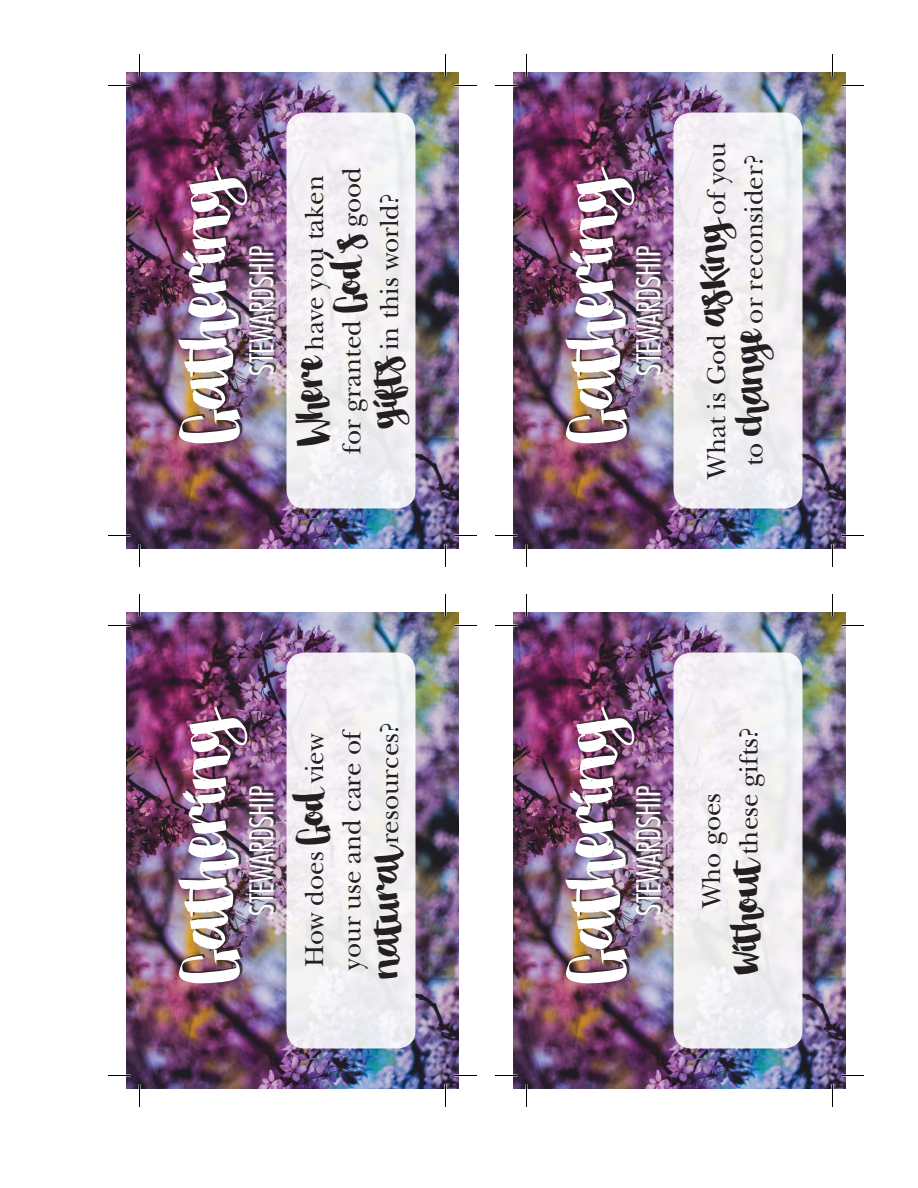
<style>
.page{position:relative;width:918px;height:1188px;background:#fff}
.page>*{position:absolute;margin:0;border:0;box-sizing:border-box;transform-origin:0 0}
.t1{font:87px "Stella";letter-spacing:-.005em;color:#fff}
.t2{font:300 condensed 31.5px "Futura";color:#fff}
.t3{font:27px/37.5px "New Baskerville";color:#231f20;text-align:center}
.s1{font-family:"Stella";font-size:49.5px}
</style>
<div class="page">
<img style="left:126px;top:612px;width:333px;height:477px">
<div style="left:286px;top:652px;width:130px;height:396px;background:#f2eff3;border-radius:18px"></div>
<div style="left:251px;top:784px;width:25px;height:129px;background:#231f20;opacity:.75"></div>
<div style="left:180px;top:705px;width:69px;height:276px;background:#231f20;opacity:.75"></div>
<svg style="left:139px;top:1084px;width:1px;height:23px"></svg>
<svg style="left:139px;top:594px;width:1px;height:22px"></svg>
<svg style="left:445px;top:1084px;width:1px;height:23px"></svg>
<svg style="left:445px;top:594px;width:1px;height:22px"></svg>
<svg style="left:108px;top:1075px;width:22px;height:1px"></svg>
<svg style="left:454px;top:1075px;width:23px;height:1px"></svg>
<svg style="left:108px;top:625px;width:22px;height:1px"></svg>
<svg style="left:454px;top:625px;width:23px;height:1px"></svg>
<img style="left:126px;top:72px;width:333px;height:477px">
<div style="left:286px;top:112px;width:130px;height:396px;background:#f2eff3;border-radius:18px"></div>
<div style="left:251px;top:244px;width:25px;height:129px;background:#231f20;opacity:.75"></div>
<div style="left:180px;top:165px;width:69px;height:276px;background:#231f20;opacity:.75"></div>
<svg style="left:139px;top:544px;width:1px;height:23px"></svg>
<svg style="left:139px;top:54px;width:1px;height:22px"></svg>
<svg style="left:445px;top:544px;width:1px;height:23px"></svg>
<svg style="left:445px;top:54px;width:1px;height:22px"></svg>
<svg style="left:108px;top:535px;width:22px;height:1px"></svg>
<svg style="left:454px;top:535px;width:23px;height:1px"></svg>
<svg style="left:108px;top:85px;width:22px;height:1px"></svg>
<svg style="left:454px;top:85px;width:23px;height:1px"></svg>
<img style="left:513px;top:612px;width:333px;height:477px">
<div style="left:674px;top:652px;width:128px;height:396px;background:#f2eff4;border-radius:18px"></div>
<div style="left:638px;top:784px;width:25px;height:129px;background:#231f20;opacity:.75"></div>
<div style="left:567px;top:705px;width:69px;height:276px;background:#231f20;opacity:.75"></div>
<svg style="left:526px;top:1084px;width:1px;height:23px"></svg>
<svg style="left:526px;top:594px;width:1px;height:22px"></svg>
<svg style="left:832px;top:1084px;width:1px;height:23px"></svg>
<svg style="left:832px;top:594px;width:1px;height:22px"></svg>
<svg style="left:495px;top:1075px;width:23px;height:1px"></svg>
<svg style="left:842px;top:1075px;width:22px;height:1px"></svg>
<svg style="left:495px;top:625px;width:23px;height:1px"></svg>
<svg style="left:842px;top:625px;width:22px;height:1px"></svg>
<img style="left:513px;top:72px;width:333px;height:477px">
<div style="left:674px;top:112px;width:128px;height:396px;background:#f2eff4;border-radius:18px"></div>
<div style="left:638px;top:244px;width:25px;height:129px;background:#231f20;opacity:.75"></div>
<div style="left:567px;top:165px;width:69px;height:276px;background:#231f20;opacity:.75"></div>
<svg style="left:526px;top:544px;width:1px;height:23px"></svg>
<svg style="left:526px;top:54px;width:1px;height:22px"></svg>
<svg style="left:832px;top:544px;width:1px;height:23px"></svg>
<svg style="left:832px;top:54px;width:1px;height:22px"></svg>
<svg style="left:495px;top:535px;width:23px;height:1px"></svg>
<svg style="left:842px;top:535px;width:22px;height:1px"></svg>
<svg style="left:495px;top:85px;width:23px;height:1px"></svg>
<svg style="left:842px;top:85px;width:22px;height:1px"></svg>
<p class="t1" style="left:157px;top:444px;width:279px;rotate:-90deg">Gathering</p>
<p class="t3" style="left:296px;top:454px;width:288px;rotate:-90deg"><span class="s1">Where</span> have you taken for granted <span class="s1">God's</span> good <span class="s1">gifts</span> in this world?</p>
<p class="t2" style="left:242px;top:376px;width:132px;rotate:-90deg">STEWARDSHIP</p>
<p class="t1" style="left:157px;top:984px;width:279px;rotate:-90deg">Gathering</p>
<p class="t2" style="left:242px;top:916px;width:132px;rotate:-90deg">STEWARDSHIP</p>
<p class="t3" style="left:296px;top:979px;width:258px;rotate:-90deg">How does <span class="s1">God</span> view your use and care of <span class="s1">natural</span>resources?</p>
<p class="t1" style="left:544px;top:444px;width:279px;rotate:-90deg">Gathering</p>
<p class="t2" style="left:629px;top:376px;width:132px;rotate:-90deg">STEWARDSHIP</p>
<p class="t3" style="left:698px;top:479px;width:338px;rotate:-90deg">What is God <span class="s1">asking</span> of you to <span class="s1">change</span> or reconsider?</p>
<p class="t1" style="left:544px;top:984px;width:279px;rotate:-90deg">Gathering</p>
<p class="t2" style="left:629px;top:916px;width:132px;rotate:-90deg">STEWARDSHIP</p>
<p class="t3" style="left:693px;top:974px;width:248px;rotate:-90deg">Who goes<br><span class="s1">without</span> these gifts?</p>
</div>
